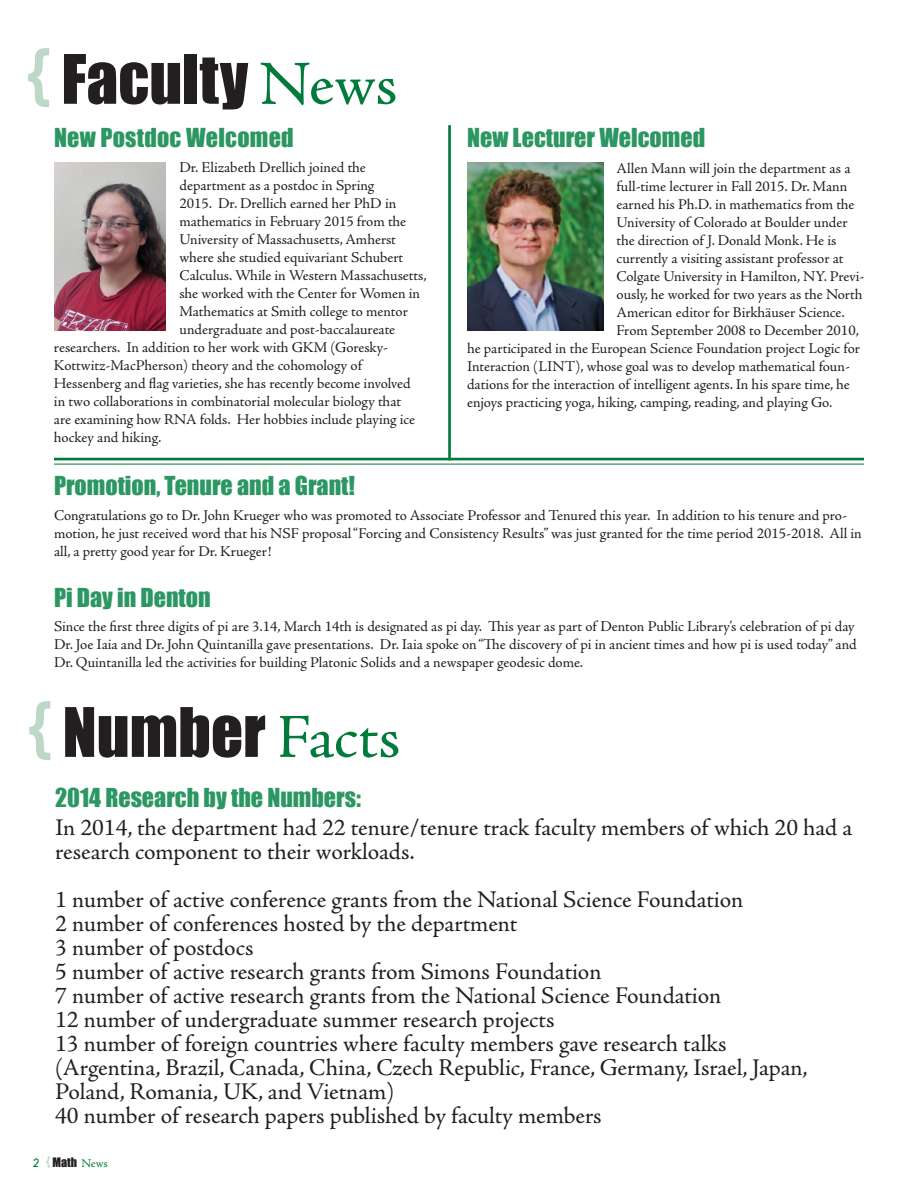
<style>
.page{position:relative;width:918px;height:1188px;background:#fff}
.page>*{position:absolute;margin:0;border:0;box-sizing:border-box;transform-origin:0 0}
.t1{font:63px "Impact";color:#231f20}
.t2{font:24px/24px "Adobe Jenson Pro";letter-spacing:-.005em;color:#231f20}
.t3{font:24px "Impact";color:#2c9763}
.t4{font:15px/18px "Adobe Jenson Pro";letter-spacing:-.005em;color:#231f20}
.t5{font:12px "Impact";color:#231f20}
.s1{color:#bed8c7}
.s2{font-family:"Adobe Jenson Pro";color:#007b3b}
.s3{font-family:"Tw Cen";font-style:italic;font-size:13.5px;color:#007b3b}
</style>
<div class="page">
<hr style="left:54px;top:458px;width:810px;height:2px;background:#007b3b">
<hr style="left:54px;top:464px;width:810px;height:1px;background:#007b3b">
<hr style="left:448px;top:125px;width:3px;height:335px;background:#007b3b">
<img style="left:54px;top:163px;width:112px;height:167px">
<img style="left:467px;top:163px;width:136px;height:167px">
<h1 class="t1" style="left:27px;top:30px;width:372px"><span class="s1">{</span> Faculty <span class="s2">News</span></h1>
<h2 class="t3" style="left:54px;top:119px;width:241px">New Postdoc Welcomed</h2>
<p class="t4" style="left:179px;top:159px;width:188px">Dr. Elizabeth Drellich joined the</p>
<p class="t4" style="left:179px;top:177px;width:196px">department as a postdoc in Spring</p>
<p class="t4" style="left:179px;top:195px;width:218px">2015. Dr. Drellich earned her PhD in</p>
<p class="t4" style="left:179px;top:213px;width:228px">mathematics in February 2015 from the</p>
<p class="t4" style="left:179px;top:231px;width:218px">University of Massachusetts, Amherst</p>
<p class="t4" style="left:179px;top:249px;width:225px">where she studied equivariant Schubert</p>
<p class="t4" style="left:179px;top:267px;width:249px">Calculus. While in Western Massachusetts,</p>
<p class="t4" style="left:179px;top:285px;width:242px">she worked with the Center for Women in</p>
<p class="t4" style="left:179px;top:303px;width:230px">Mathematics at Smith college to mentor</p>
<p class="t4" style="left:179px;top:321px;width:217px">undergraduate and post-baccalaureate</p>
<p class="t4" style="left:54px;top:339px;width:336px">researchers. In addition to her work with GKM (Goresky-</p>
<p class="t4" style="left:54px;top:357px;width:310px">Kottwitz-MacPherson) theory and the cohomology of</p>
<p class="t4" style="left:54px;top:375px;width:358px">Hessenberg and flag varieties, she has recently become involved</p>
<p class="t4" style="left:54px;top:393px;width:349px">in two collaborations in combinatorial molecular biology that</p>
<p class="t4" style="left:54px;top:411px;width:363px">are examining how RNA folds. Her hobbies include playing ice</p>
<p class="t4" style="left:54px;top:429px;width:108px">hockey and hiking.</p>
<h2 class="t3" style="left:467px;top:119px;width:240px">New Lecturer Welcomed</h2>
<p class="t4" style="left:617px;top:159px;width:235px">Allen Mann will join the department as a</p>
<p class="t4" style="left:617px;top:177px;width:232px">full-time lecturer in Fall 2015. Dr. Mann</p>
<p class="t4" style="left:617px;top:195px;width:240px">earned his Ph.D. in mathematics from the</p>
<p class="t4" style="left:617px;top:213px;width:233px">University of Colorado at Boulder under</p>
<p class="t4" style="left:617px;top:231px;width:221px">the direction of J. Donald Monk. He is</p>
<p class="t4" style="left:617px;top:249px;width:229px">currently a visiting assistant professor at</p>
<p class="t4" style="left:617px;top:267px;width:249px">Colgate University in Hamilton, NY. Previ-</p>
<p class="t4" style="left:617px;top:285px;width:247px">ously, he worked for two years as the North</p>
<p class="t4" style="left:617px;top:303px;width:229px">American editor for Birkhäuser Science.</p>
<p class="t4" style="left:617px;top:321px;width:244px">From September 2008 to December 2010,</p>
<p class="t4" style="left:467px;top:339px;width:395px">he participated in the European Science Foundation project Logic for</p>
<p class="t4" style="left:467px;top:357px;width:384px">Interaction (LINT), whose goal was to develop mathematical foun-</p>
<p class="t4" style="left:467px;top:375px;width:384px">dations for the interaction of intelligent agents. In his spare time, he</p>
<p class="t4" style="left:467px;top:393px;width:366px">enjoys practicing yoga, hiking, camping, reading, and playing Go.</p>
<h2 class="t3" style="left:54px;top:467px;width:303px">Promotion, Tenure and a Grant!</h2>
<p class="t4" style="left:54px;top:506px;width:809px">Congratulations go to Dr. John Krueger who was promoted to Associate Professor and Tenured this year. In addition to his tenure and pro&shy;motion, he just received word that his NSF proposal “Forcing and Consistency Results” was just granted for the time period 2015-2018. All in all, a pretty good year for Dr. Krueger!</p>
<h2 class="t3" style="left:54px;top:579px;width:158px">Pi Day in Denton</h2>
<p class="t4" style="left:54px;top:618px;width:804px">Since the first three digits of pi are 3.14, March 14th is designated as pi day. This year as part of Denton Public Library’s celebration of pi day<br>Dr. Joe Iaia and Dr. John Quintanilla gave presentations. Dr. Iaia spoke on “The discovery of pi in ancient times and how pi is used today” and<br>Dr. Quintanilla led the activities for building Platonic Solids and a newspaper geodesic dome.</p>
<h1 class="t1" style="left:28px;top:683px;width:374px"><span class="s1">{</span> Number <span class="s2">Facts</span></h1>
<h2 class="t3" style="left:55px;top:779px;width:307px">2014 Research by the Numbers:</h2>
<h2 class="t2" style="left:55px;top:816px;width:799px">In 2014, the department had 22 tenure/tenure track faculty members of which 20 had a research component to their workloads.</h2>
<p class="t2" style="left:55px;top:888px;width:754px">1 number of active conference grants from the National Science Foundation<br>2 number of conferences hosted by the department<br>3 number of postdocs<br>5 number of active research grants from Simons Foundation<br>7 number of active research grants from the National Science Foundation<br>12 number of undergraduate summer research projects<br>13 number of foreign countries where faculty members gave research talks (Argentina, Brazil, Canada, China, Czech Republic, France, Germany, Israel, Japan, Poland, Romania, UK, and Vietnam)<br>40 number of research papers published by faculty members</p>
<p class="t5" style="left:32px;top:1153px;width:77px"><span class="s3">2</span> <span class="s1">{</span> Math <span class="s2">News</span></p>
</div>
